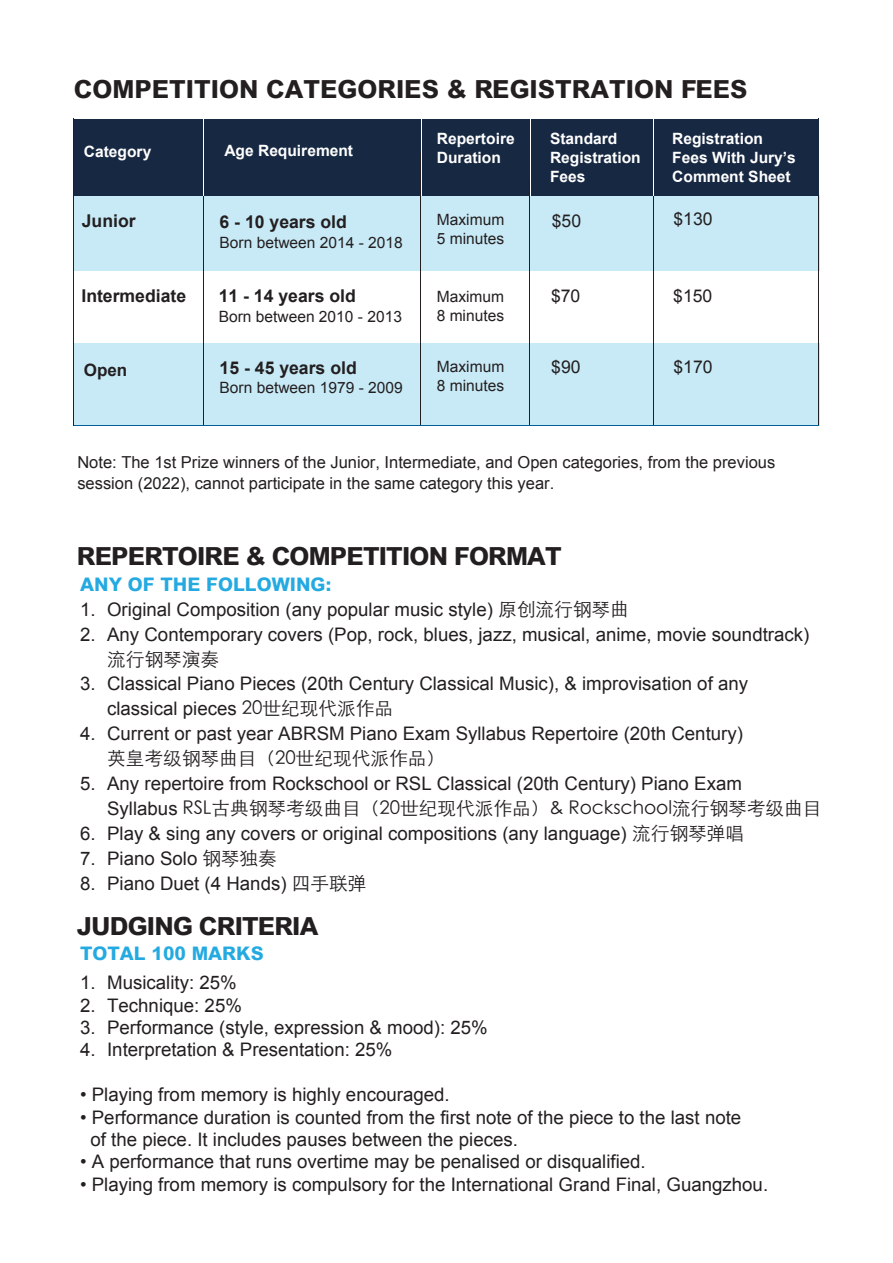
<style>
.page{position:relative;width:893px;height:1263px;background:#fff}
.page>*{position:absolute;margin:0;border:0;box-sizing:border-box;transform-origin:0 0}
.t1{font:800 24.9px "Arial";letter-spacing:-.035em;color:#231f20}
.t2{font:800 24.9px "Arial";color:#231f20}
.t3{font:18.6px/22.4px "Arial";color:#231f20}
.t4{font:300 18.6px "ST Heiti SC";color:#231f20}
.t5{font:800 18.6px "Arial";color:#24aae1}
.t6{font:700 17.7px "Arial";color:#231f20}
.t7{font:17.7px "Arial";color:#231f20}
.t8{font:700 16.95px "Arial";color:#231f20}
.t9{font:16.5px/21px "Arial";color:#231f20}
.t10{font:700 15.6px/18.6px "Arial";color:#fff}
.t11{font:15.6px/18.6px "Arial";color:#231f20}
.s1{font-family:"ST Heiti SC";font-weight:300}
.s2{font-family:"Arial";font-weight:400}
</style>
<div class="page">
<div style="left:74px;top:195px;width:745px;height:75px;background:#c8eaf7"></div>
<div style="left:74px;top:344px;width:745px;height:82px;background:#c8eaf7"></div>
<hr style="left:653px;top:153px;width:1px;height:272px;background:#231f20">
<hr style="left:818px;top:119px;width:1px;height:307px;background:#231f20">
<div style="left:74px;top:119px;width:745px;height:77px;background:#172842"></div>
<hr style="left:74px;top:119px;width:1px;height:307px;background:#231f20">
<hr style="left:203px;top:153px;width:1px;height:272px;background:#231f20">
<hr style="left:203px;top:119px;width:1px;height:77px;background:#fff">
<hr style="left:654px;top:119px;width:1px;height:77px;background:#fff">
<hr style="left:529px;top:180px;width:1px;height:245px;background:#231f20">
<hr style="left:530px;top:119px;width:1px;height:77px;background:#fff">
<hr style="left:421px;top:153px;width:1px;height:272px;background:#231f20">
<hr style="left:421px;top:119px;width:1px;height:77px;background:#fff">
<hr style="left:74px;top:426px;width:745px;height:1px;background:#006096">
<h1 class="t2" style="left:74px;top:75px;width:675px">COMPETITION CATEGORIES &amp; REGISTRATION FEES</h1>
<p class="t10" style="left:84px;top:143px;width:69px">Category</p>
<p class="t10" style="left:224px;top:141px;width:130px">Age Requirement</p>
<p class="t10" style="left:437px;top:130px;width:79px">Repertoire<br>Duration</p>
<p class="t10" style="left:550px;top:130px;width:92px">Standard<br>Registration<br>Fees</p>
<p class="t10" style="left:672px;top:130px;width:125px">Registration<br>Fees With Jury’s<br>Comment Sheet</p>
<p class="t10" style="left:666px;top:134px;width:132px">Registration Fees</p>
<p class="t6" style="left:82px;top:209px;width:55px">Junior</p>
<p class="t6" style="left:220px;top:210px;width:129px">6 - 10 years old</p>
<p class="t11" style="left:220px;top:234px;width:185px">Born between 2014 - 2018</p>
<p class="t11" style="left:437px;top:211px;width:69px">Maximum<br>5 minutes</p>
<p class="t7" style="left:552px;top:209px;width:31px">$50</p>
<p class="t7" style="left:673px;top:207px;width:41px">$130</p>
<p class="t6" style="left:81px;top:284px;width:106px">Intermediate</p>
<p class="t8" style="left:84px;top:359px;width:45px">Open</p>
<p class="t6" style="left:219px;top:284px;width:139px">11 - 14 years old</p>
<p class="t11" style="left:219px;top:308px;width:185px">Born between 2010 - 2013</p>
<p class="t6" style="left:220px;top:357px;width:139px">15 - 45 years old</p>
<p class="t11" style="left:220px;top:378px;width:185px">Born between 1979 - 2009</p>
<p class="t11" style="left:437px;top:287px;width:69px">Maximum<br>8 minutes</p>
<p class="t11" style="left:437px;top:358px;width:69px">Maximum<br>8 minutes</p>
<p class="t7" style="left:551px;top:284px;width:31px">$70</p>
<p class="t7" style="left:551px;top:355px;width:31px">$90</p>
<p class="t7" style="left:673px;top:284px;width:41px">$150</p>
<p class="t7" style="left:673px;top:355px;width:41px">$170</p>
<p class="t9" style="left:77px;top:452px;width:699px">Note: The 1st Prize winners of the Junior, Intermediate, and Open categories, from the previous session (2022), cannot participate in the same category this year.</p>
<h1 class="t1" style="left:77px;top:541px;width:486px">REPERTOIRE &amp; COMPETITION FORMAT</h1>
<p class="t5" style="left:80px;top:573px;width:253px">ANY OF THE FOLLOWING:</p>
<p class="t3" style="left:80px;top:598px;width:550px">1. Original Composition (any popular music style) <span class="s1">原创流行钢琴曲</span></p>
<p class="t3" style="left:80px;top:623px;width:731px">2. Any Contemporary covers (Pop, rock, blues, jazz, musical, anime, movie soundtrack)</p>
<p class="t4" style="left:107px;top:643px;width:113px">流行钢琴演奏</p>
<p class="t3" style="left:107px;top:672px;width:642px;line-height:24.9px;text-indent:-27px">3. Classical Piano Pieces (20th Century Classical Music), &amp; improvisation of any classical pieces <span class="s1">20世纪现代派作品</span></p>
<p class="t3" style="left:80px;top:723px;width:664px">4. Current or past year ABRSM Piano Exam Syllabus Repertoire (20th Century)</p>
<p class="t4" style="left:107px;top:742px;width:339px">英皇考级钢琴曲目（20世纪现代派作品）</p>
<p class="t3" style="left:80px;top:772px;width:663px">5. Any repertoire from Rockschool or RSL Classical (20th Century) Piano Exam</p>
<p class="t4" style="left:107px;top:792px;width:716px"><span class="s2">Syllabus</span> RSL古典钢琴考级曲目（20世纪现代派作品）&amp; Rockschool流行钢琴考级曲目</p>
<p class="t3" style="left:80px;top:822px;width:665px">6. Play &amp; sing any covers or original compositions (any language) <span class="s1">流行钢琴弹唱</span></p>
<p class="t3" style="left:80px;top:847px;width:198px">7. Piano Solo <span class="s1">钢琴独奏</span></p>
<p class="t3" style="left:80px;top:872px;width:288px">8. Piano Duet (4 Hands) <span class="s1">四手联弹</span></p>
<h1 class="t1" style="left:77px;top:911px;width:243px">JUDGING CRITERIA</h1>
<p class="t5" style="left:80px;top:942px;width:185px">TOTAL 100 MARKS</p>
<p class="t3" style="left:80px;top:972px;width:158px">1. Musicality: 25%</p>
<p class="t3" style="left:80px;top:994px;width:163px">2. Technique: 25%</p>
<p class="t3" style="left:80px;top:1016px;width:409px">3. Performance (style, expression &amp; mood): 25%</p>
<p class="t3" style="left:80px;top:1039px;width:314px">4. Interpretation &amp; Presentation: 25%</p>
<p class="t3" style="left:80px;top:1084px;width:371px">• Playing from memory is highly encouraged.</p>
<p class="t3" style="left:90px;top:1106px;width:652px;text-indent:-10px">• Performance duration is counted from the first note of the piece to the last note of the piece. It includes pauses between the pieces.</p>
<p class="t3" style="left:80px;top:1151px;width:567px">• A performance that runs overtime may be penalised or disqualified.</p>
<p class="t3" style="left:80px;top:1173px;width:690px">• Playing from memory is compulsory for the International Grand Final, Guangzhou.</p>
</div>
